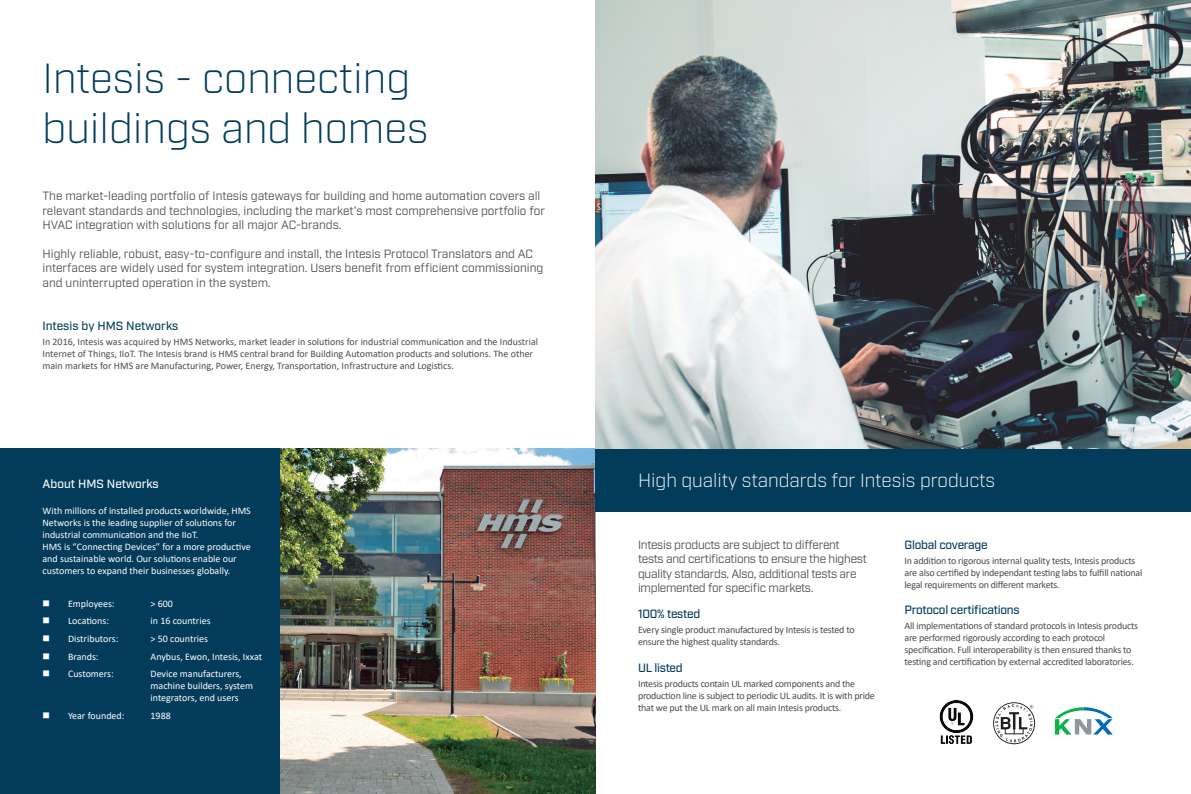
<style>
.page{position:relative;width:1191px;height:794px;background:#fff}
.page>*{position:absolute;margin:0;border:0;box-sizing:border-box;transform-origin:0 0}
.t1{font:300 42px/50.4px "Industry";color:#033c5b}
.t2{font:300 19px "Industry";color:#fff}
.t3{font:12px/14.4px "Industry";color:#4b4c4d}
.t4{font:12px/14.4px "Industry";letter-spacing:-.02em;color:#4b4c4d}
.t5{font:500 12px "Industry";letter-spacing:-.02em;color:#033c5b}
.t6{font:500 12px "Industry";color:#033c5b}
.t7{font:500 12px "Industry";color:#fff}
.t8{font:10px/12px "Calibri";letter-spacing:-.02em;color:#4b4c4d}
.t9{font:10px/12px "Calibri";color:#fff}
.t10{font:10px/12px "Calibri";color:#4b4c4d}
</style>
<div class="page">
<div style="left:0;top:448px;width:297px;height:346px;background:#033c5b"></div>
<img style="left:281px;top:448px;width:314px;height:346px">
<img style="left:939px;top:701px;width:35px;height:43px">
<svg style="left:993px;top:702px;width:42px;height:42px"></svg>
<svg style="left:1055px;top:707px;width:57px;height:27px"></svg>
<div style="left:595px;top:448px;width:596px;height:63px;background:#033c5b"></div>
<img style="left:595px;top:0;width:596px;height:448px">
<p class="t1" style="left:43px;top:53px;width:387px">Intesis - connecting buildings and homes</p>
<p class="t3" style="left:43px;top:189px;width:504px">The market-leading portfolio of Intesis gateways for building and home automation covers all relevant standards and technologies, including the market’s most comprehensive portfolio for<br>HVAC integration with solutions for all major AC-brands.</p>
<p class="t3" style="left:43px;top:247px;width:502px">Highly reliable, robust, easy-to-configure and install, the Intesis Protocol Translators and AC interfaces are widely used for system integration. Users benefit from efficient commissioning and uninterrupted operation in the system.</p>
<p class="t6" style="left:43px;top:319px;width:137px">Intesis by HMS Networks</p>
<p class="t10" style="left:43px;top:335px;width:497px">In 2016, Intesis was acquired by HMS Networks, market leader in solutions for industrial communication and the Industrial<br>Internet of Things, IIoT. The Intesis brand is HMS central brand for Building Automation products and solutions. The other main markets for HMS are Manufacturing, Power, Energy, Transportation, Infrastructure and Logistics.</p>
<p class="t7" style="left:43px;top:477px;width:118px">About HMS Networks</p>
<p class="t9" style="left:43px;top:505px;width:210px">With millions of installed products worldwide, HMS Networks is the leading supplier of solutions for industrial communication and the IIoT.<br>HMS is “Connecting Devices” for a more productive and sustainable world. Our solutions enable our customers to expand their businesses globally.</p>
<p class="t9" style="left:68px;top:597px;width:48px">Employees:</p>
<p class="t9" style="left:151px;top:597px;width:24px">&gt; 600</p>
<p class="t9" style="left:68px;top:614px;width:42px">Locations:</p>
<p class="t9" style="left:151px;top:614px;width:62px">in 16 countries</p>
<p class="t9" style="left:68px;top:632px;width:52px">Distributors:</p>
<p class="t9" style="left:151px;top:632px;width:59px">&gt; 50 countries</p>
<p class="t9" style="left:68px;top:650px;width:32px">Brands:</p>
<p class="t9" style="left:151px;top:650px;width:113px">Anybus, Ewon, Intesis, Ixxat</p>
<p class="t9" style="left:68px;top:667px;width:47px">Customers:</p>
<p class="t9" style="left:151px;top:667px;width:104px">Device manufacturers, machine builders, system integrators, end users</p>
<p class="t9" style="left:68px;top:709px;width:58px">Year founded:</p>
<p class="t9" style="left:151px;top:709px;width:22px">1988</p>
<p class="t2" style="left:638px;top:468px;width:359px">High quality standards for Intesis products</p>
<p class="t4" style="left:638px;top:538px;width:230px">Intesis products are subject to different tests and certifications to ensure the highest quality standards. Also, additional tests are implemented for specific markets.</p>
<p class="t5" style="left:638px;top:607px;width:64px">100% tested</p>
<p class="t8" style="left:638px;top:624px;width:218px">Every single product manufactured by Intesis is tested to ensure the highest quality standards.</p>
<p class="t5" style="left:638px;top:660px;width:46px">UL listed</p>
<p class="t8" style="left:638px;top:677px;width:238px">Intesis products contain UL marked components and the production line is subject to periodic UL audits. It is with pride that we put the UL mark on all main Intesis products.</p>
<p class="t5" style="left:904px;top:537px;width:85px">Global coverage</p>
<p class="t8" style="left:904px;top:554px;width:239px">In addition to rigorous internal quality tests, Intesis products are also certified by independant testing labs to fulfill national legal requirements on different markets.</p>
<p class="t5" style="left:904px;top:603px;width:117px">Protocol certifications</p>
<p class="t8" style="left:904px;top:619px;width:235px">All implementations of standard protocols in Intesis products are performed rigorously according to each protocol specification. Full interoperability is then ensured thanks to testing and certification by external accredited laboratories.</p>
</div>
